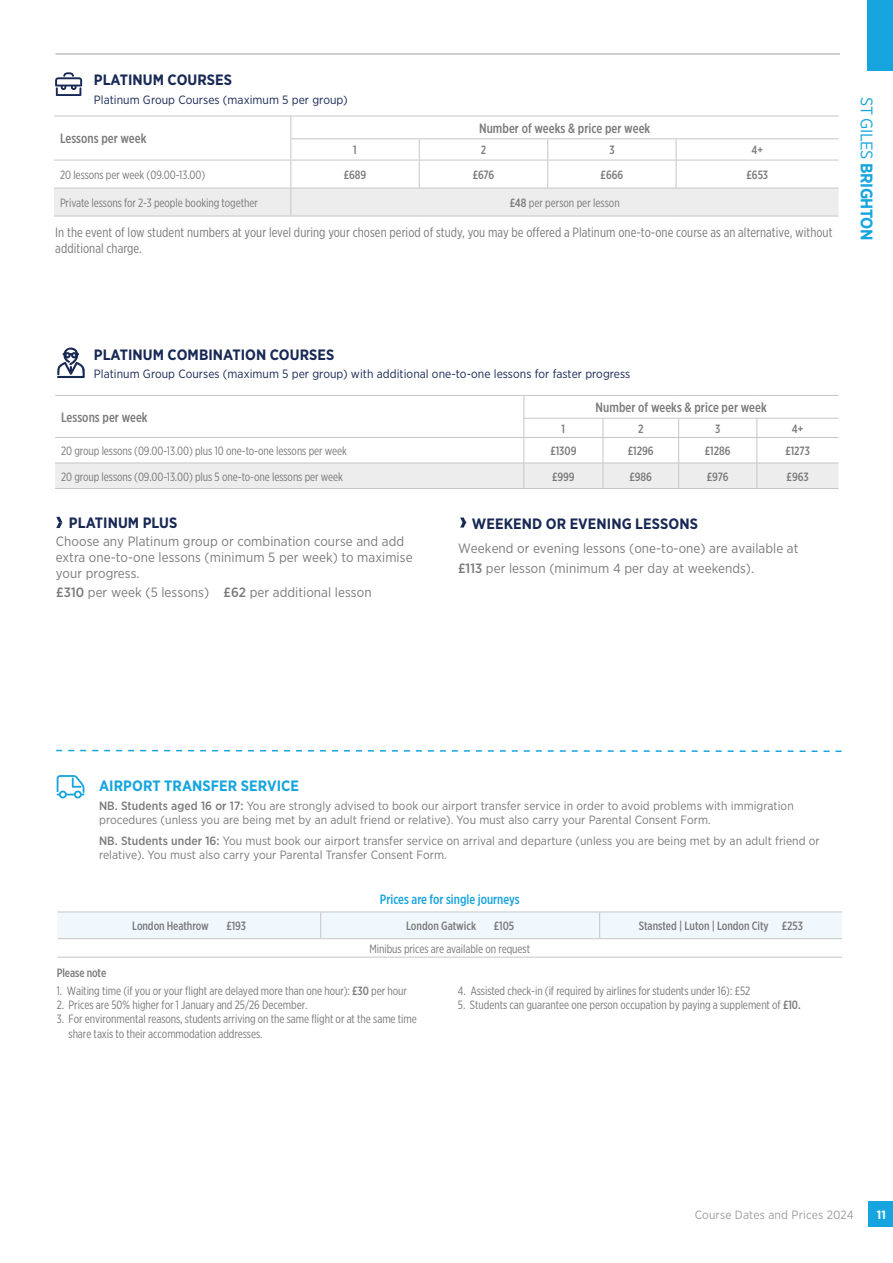
<style>
.page{position:relative;width:893px;height:1263px;background:#fff}
.page>*{position:absolute;margin:0;border:0;box-sizing:border-box;transform-origin:0 0}
.t1{font:700 16.8px "Gotham Narrow";letter-spacing:-.025em;color:#17a5df}
.t2{font:700 15px "Gotham Narrow";letter-spacing:.005em;color:#182955}
.t3{font:700 15px "Gotham Narrow";letter-spacing:.005em;color:#17a5df}
.t4{font:13.5px/16.2px "Gotham Narrow";letter-spacing:.005em;color:#7c7b7b}
.t5{font:13.5px/16.2px "Gotham X Narrow";letter-spacing:.005em;color:#7c7b7b}
.t6{font:500 13.5px "Gotham X Narrow";letter-spacing:.005em;color:#7c7b7b}
.t7{font:500 13.5px "Gotham X Narrow";color:#17a5df}
.t8{font:12px/14.4px "Gotham X Narrow";letter-spacing:-.005em;color:#7c7b7b}
.t9{font:12px/14.4px "Gotham Narrow";letter-spacing:.005em;color:#7c7b7b}
.t10{font:500 12px "Gotham X Narrow";letter-spacing:-.005em;color:#7c7b7b}
.t11{font:12px "Gotham Narrow";letter-spacing:.005em;color:#182955}
.t12{font:12px "Gotham Narrow";letter-spacing:.015em;color:#9d9d9c}
.t13{font:700 12px "Gotham Narrow";color:#fff}
.s1{font-weight:500}
.s2{font-weight:400}
</style>
<div class="page">
<svg style="left:54px;top:116px;width:785px;height:100px"></svg>
<hr style="left:419px;top:188px;width:129px;height:1px;background:#c6c6c6">
<hr style="left:548px;top:188px;width:128px;height:1px;background:#c6c6c6">
<hr style="left:676px;top:188px;width:163px;height:1px;background:#c6c6c6">
<hr style="left:54px;top:216px;width:237px;height:1px;background:#c6c6c6">
<hr style="left:291px;top:216px;width:128px;height:1px;background:#c6c6c6">
<hr style="left:419px;top:216px;width:129px;height:1px;background:#c6c6c6">
<hr style="left:548px;top:216px;width:128px;height:1px;background:#c6c6c6">
<hr style="left:676px;top:216px;width:163px;height:1px;background:#c6c6c6">
<hr style="left:55px;top:54px;width:785px;height:1px;background:#9d9d9c">
<div style="left:869px;top:1201px;width:24px;height:25px;background:#17a5df"></div>
<div style="left:867px;top:0;width:26px;height:71px;background:#17a5df"></div>
<svg style="left:55px;top:72px;width:27px;height:24px"></svg>
<svg style="left:56px;top:517px;width:6px;height:11px"></svg>
<svg style="left:460px;top:517px;width:6px;height:10px"></svg>
<svg style="left:57px;top:348px;width:28px;height:30px"></svg>
<hr style="left:55px;top:395px;width:469px;height:1px;background:#c6c6c6">
<hr style="left:524px;top:395px;width:79px;height:1px;background:#c6c6c6">
<hr style="left:603px;top:395px;width:76px;height:1px;background:#c6c6c6">
<hr style="left:679px;top:395px;width:78px;height:1px;background:#c6c6c6">
<hr style="left:757px;top:395px;width:81px;height:1px;background:#c6c6c6">
<svg style="left:55px;top:396px;width:783px;height:92px"></svg>
<hr style="left:55px;top:488px;width:469px;height:1px;background:#c6c6c6">
<hr style="left:524px;top:488px;width:79px;height:1px;background:#c6c6c6">
<hr style="left:603px;top:488px;width:76px;height:1px;background:#c6c6c6">
<hr style="left:679px;top:488px;width:78px;height:1px;background:#c6c6c6">
<hr style="left:757px;top:488px;width:81px;height:1px;background:#c6c6c6">
<hr style="left:58px;top:911px;width:263px;height:1px;background:#c6c6c6">
<hr style="left:321px;top:911px;width:279px;height:1px;background:#c6c6c6">
<hr style="left:600px;top:911px;width:242px;height:1px;background:#c6c6c6">
<div style="left:58px;top:912px;width:784px;height:26px;background:#f0f7fd"></div>
<hr style="left:58px;top:938px;width:263px;height:1px;background:#c6c6c6">
<hr style="left:321px;top:938px;width:279px;height:1px;background:#c6c6c6">
<hr style="left:600px;top:938px;width:242px;height:1px;background:#c6c6c6">
<hr style="left:58px;top:957px;width:263px;height:1px;background:#c6c6c6">
<hr style="left:321px;top:957px;width:279px;height:1px;background:#c6c6c6">
<hr style="left:600px;top:957px;width:242px;height:1px;background:#c6c6c6">
<svg style="left:57px;top:775px;width:27px;height:23px"></svg>
<svg style="left:56px;top:749px;width:786px;height:3px"></svg>
<p class="t2" style="left:94px;top:73px;width:140px">PLATINUM COURSES</p>
<p class="t11" style="left:94px;top:94px;width:255px">Platinum Group Courses (maximum 5 per group)</p>
<p class="t6" style="left:60px;top:133px;width:88px">Lessons per week</p>
<p class="t6" style="left:479px;top:122px;width:173px">Number of weeks &amp; price per week</p>
<p class="t10" style="left:353px;top:145px;width:5px">1</p>
<p class="t10" style="left:481px;top:145px;width:7px">2</p>
<p class="t10" style="left:609px;top:145px;width:7px">3</p>
<p class="t10" style="left:752px;top:145px;width:13px">4+</p>
<p class="t8" style="left:60px;top:168px;width:147px">20 lessons per week (09.00-13.00)</p>
<p class="t10" style="left:344px;top:169px;width:24px">£689</p>
<p class="t10" style="left:473px;top:169px;width:23px">£676</p>
<p class="t10" style="left:601px;top:169px;width:24px">£666</p>
<p class="t10" style="left:747px;top:169px;width:23px">£653</p>
<p class="t8" style="left:60px;top:196px;width:199px">Private lessons for 2-3 people booking together</p>
<p class="t8" style="left:510px;top:196px;width:112px"><span class="s1">£48</span> per person per lesson</p>
<p class="t5" style="left:55px;top:224px;width:779px">In the event of low student numbers at your level during your chosen period of study, you may be offered a Platinum one-to-one course as an alternative, without additional charge.</p>
<h1 class="t1" style="left:874px;top:97px;width:145px;rotate:90deg"><span class="s2">ST GILES</span> BRIGHTON</h1>
<p class="t2" style="left:94px;top:348px;width:242px">PLATINUM COMBINATION COURSES</p>
<p class="t11" style="left:94px;top:369px;width:538px">Platinum Group Courses (maximum 5 per group) with additional one-to-one lessons for faster progress</p>
<p class="t6" style="left:61px;top:411px;width:88px">Lessons per week</p>
<p class="t6" style="left:596px;top:401px;width:173px">Number of weeks &amp; price per week</p>
<p class="t10" style="left:562px;top:423px;width:5px">1</p>
<p class="t10" style="left:638px;top:423px;width:7px">2</p>
<p class="t10" style="left:715px;top:423px;width:7px">3</p>
<p class="t10" style="left:792px;top:423px;width:13px">4+</p>
<p class="t8" style="left:61px;top:444px;width:288px">20 group lessons (09.00-13.00) plus 10 one-to-one lessons per week</p>
<p class="t10" style="left:550px;top:445px;width:28px">£1309</p>
<p class="t10" style="left:628px;top:445px;width:27px">£1296</p>
<p class="t10" style="left:705px;top:445px;width:27px">£1286</p>
<p class="t10" style="left:785px;top:445px;width:26px">£1273</p>
<p class="t8" style="left:61px;top:470px;width:284px">20 group lessons (09.00-13.00) plus 5 one-to-one lessons per week</p>
<p class="t10" style="left:552px;top:471px;width:24px">£999</p>
<p class="t10" style="left:629px;top:471px;width:24px">£986</p>
<p class="t10" style="left:707px;top:471px;width:23px">£976</p>
<p class="t10" style="left:787px;top:471px;width:24px">£963</p>
<p class="t2" style="left:69px;top:516px;width:110px">PLATINUM PLUS</p>
<p class="t4" style="left:56px;top:533px;width:358px">Choose any Platinum group or combination course and add extra one-to-one lessons (minimum 5 per week) to maximise your progress.</p>
<p class="t4" style="left:56px;top:585px;width:317px"><span class="s1">£310</span> per week (5 lessons) <span class="s1">£62</span> per additional lesson</p>
<p class="t2" style="left:472px;top:517px;width:228px">WEEKEND OR EVENING LESSONS</p>
<p class="t4" style="left:458px;top:539px;width:342px;line-height:19.5px">Weekend or evening lessons (one-to-one) are available at <span class="s1">£113</span> per lesson (minimum 4 per day at weekends).</p>
<p class="t3" style="left:99px;top:779px;width:201px">AIRPORT TRANSFER SERVICE</p>
<p class="t9" style="left:99px;top:799px;width:696px"><span class="s1">NB. Students aged 16 or 17:</span> You are strongly advised to book our airport transfer service in order to avoid problems with immigration procedures (unless you are being met by an adult friend or relative). You must also carry your Parental Consent Form.</p>
<p class="t9" style="left:99px;top:834px;width:722px"><span class="s1">NB. Students under 16:</span> You must book our airport transfer service on arrival and departure (unless you are being met by an adult friend or relative). You must also carry your Parental Transfer Consent Form.</p>
<p class="t7" style="left:380px;top:893px;width:141px">Prices are for single journeys</p>
<p class="t10" style="left:57px;top:967px;width:51px">Please note</p>
<p class="t10" style="left:132px;top:920px;width:78px">London Heathrow</p>
<p class="t10" style="left:226px;top:920px;width:21px">£193</p>
<p class="t10" style="left:406px;top:920px;width:72px">London Gatwick</p>
<p class="t10" style="left:494px;top:920px;width:22px">£105</p>
<p class="t10" style="left:639px;top:920px;width:166px">Stansted | Luton | London City £253</p>
<p class="t8" style="left:369px;top:942px;width:162px">Minibus prices are available on request</p>
<p class="t8" style="left:57px;top:984px;width:352px">1. Waiting time (if you or your flight are delayed more than one hour): <span class="s1">£30</span> per hour</p>
<p class="t8" style="left:57px;top:998px;width:252px">2. Prices are 50% higher for 1 January and 25/26 December.</p>
<p class="t8" style="left:69px;top:1013px;width:350px;text-indent:-12px">3. For environmental reasons, students arriving on the same flight or at the same time share taxis to their accommodation addresses.</p>
<p class="t8" style="left:458px;top:984px;width:294px">4. Assisted check-in (if required by airlines for students under 16): £52</p>
<p class="t8" style="left:458px;top:998px;width:344px">5. Students can guarantee one person occupation by paying a supplement of <span class="s1">£10.</span></p>
<p class="t12" style="left:695px;top:1209px;width:160px">Course Dates and Prices 2024</p>
<p class="t13" style="left:877px;top:1209px;width:11px">11</p>
</div>
